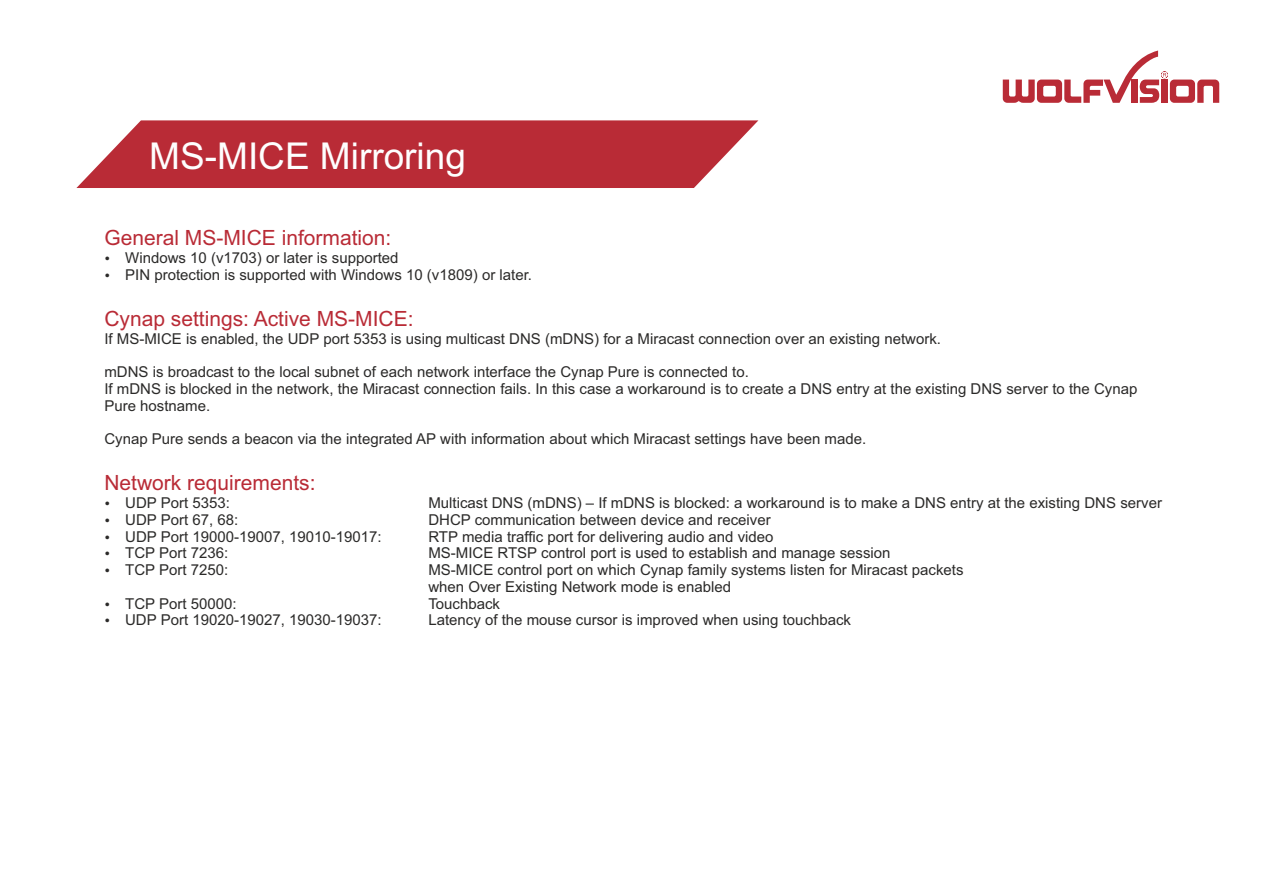
<style>
.page{position:relative;width:1263px;height:893px;background:#fff}
.page>*{position:absolute;margin:0;border:0;box-sizing:border-box;transform-origin:0 0}
.t1{font:37.05px "Arial";color:#fefefe}
.t2{font:21px "Arial";color:#b92b36}
.t3{font:15px/16.8px "Arial";color:#2b2a29}
</style>
<div class="page">
<svg style="left:76px;top:120px;width:682px;height:68px;background:#c0404a"></svg>
<svg style="left:1003px;top:51px;width:216px;height:52px"></svg>
<h1 class="t1" style="left:149px;top:142px;width:318px">MS-MICE Mirroring</h1>
<h2 class="t2" style="left:104px;top:230px;width:289px">General MS-MICE information:</h2>
<p class="t3" style="left:125px;top:251px;width:275px">Windows 10 (v1703) or later is supported</p>
<p class="t3" style="left:125px;top:268px;width:408px">PIN protection is supported with Windows 10 (v1809) or later.</p>
<h2 class="t2" style="left:104px;top:311px;width:311px">Cynap settings: Active MS-MICE:</h2>
<p class="t3" style="left:104px;top:332px;width:838px">If MS-MICE is enabled, the UDP port 5353 is using multicast DNS (mDNS) for a Miracast connection over an existing network.</p>
<p class="t3" style="left:104px;top:365px;width:646px">mDNS is broadcast to the local subnet of each network interface the Cynap Pure is connected to.</p>
<p class="t3" style="left:104px;top:382px;width:1034px">If mDNS is blocked in the network, the Miracast connection fails. In this case a workaround is to create a DNS entry at the existing DNS server to the Cynap<br>Pure hostname.</p>
<p class="t3" style="left:104px;top:432px;width:763px">Cynap Pure sends a beacon via the integrated AP with information about which Miracast settings have been made.</p>
<h2 class="t2" style="left:104px;top:475px;width:213px">Network requirements:</h2>
<p class="t3" style="left:125px;top:496px;width:106px">UDP Port 5353:</p>
<p class="t3" style="left:428px;top:496px;width:735px">Multicast DNS (mDNS) – If mDNS is blocked: a workaround is to make a DNS entry at the existing DNS server</p>
<p class="t3" style="left:125px;top:513px;width:115px">UDP Port 67, 68:</p>
<p class="t3" style="left:428px;top:513px;width:344px">DHCP communication between device and receiver</p>
<p class="t3" style="left:125px;top:546px;width:105px">TCP Port 7236:</p>
<p class="t3" style="left:428px;top:546px;width:464px">MS-MICE RTSP control port is used to establish and manage session</p>
<p class="t3" style="left:125px;top:529px;width:258px">UDP Port 19000-19007, 19010-19017:</p>
<p class="t3" style="left:428px;top:529px;width:347px">RTP media traffic port for delivering audio and video</p>
<p class="t3" style="left:125px;top:563px;width:105px">TCP Port 7250:</p>
<p class="t3" style="left:428px;top:563px;width:537px">MS-MICE control port on which Cynap family systems listen for Miracast packets when Over Existing Network mode is enabled</p>
<p class="t3" style="left:125px;top:596px;width:113px">TCP Port 50000:</p>
<p class="t3" style="left:428px;top:596px;width:73px">Touchback</p>
<p class="t3" style="left:125px;top:613px;width:258px">UDP Port 19020-19027, 19030-19037:</p>
<p class="t3" style="left:428px;top:613px;width:424px">Latency of the mouse cursor is improved when using touchback</p>
</div>
